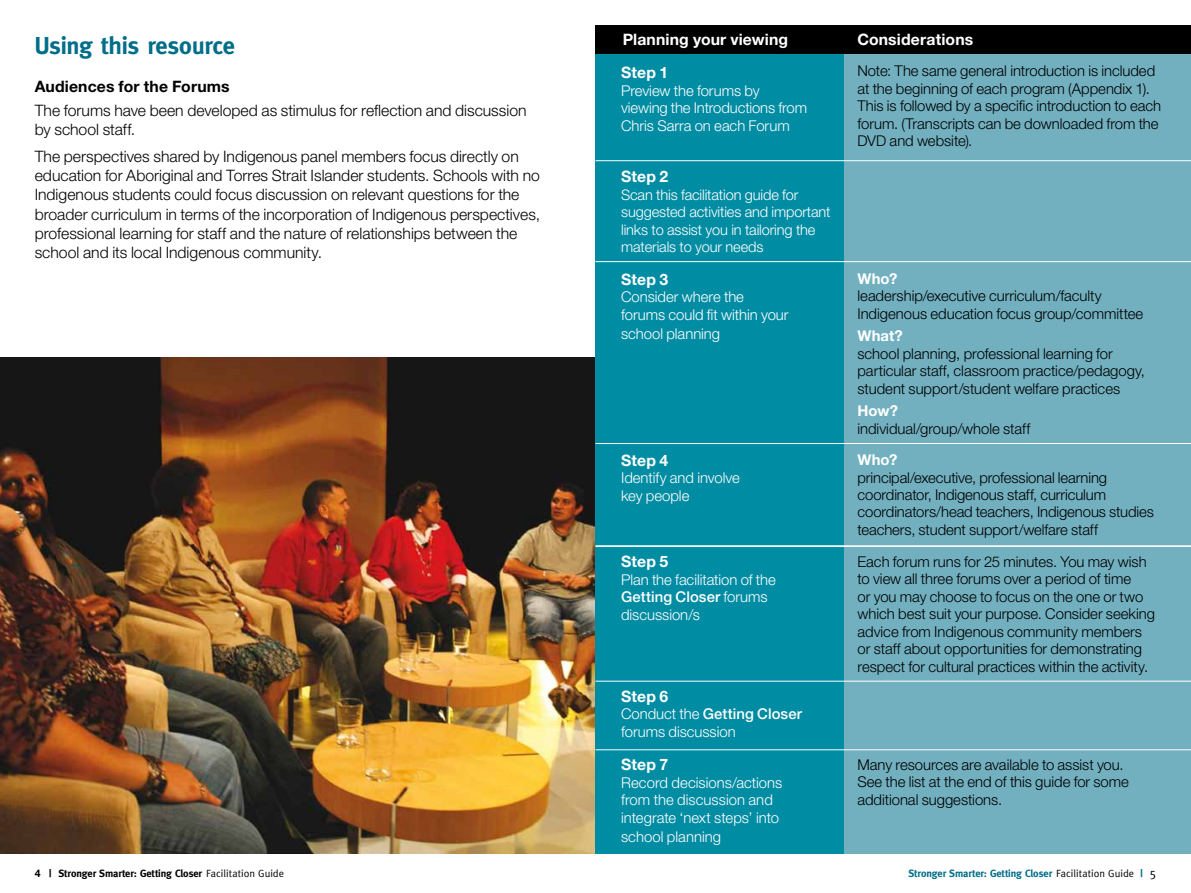
<style>
.page{position:relative;width:1191px;height:893px;background:#fff}
.page>*{position:absolute;margin:0;border:0;box-sizing:border-box;transform-origin:0 0}
.t1{font:700 24.5px "Meta";letter-spacing:-.01em;color:#006e89}
.t2{font:300 15.75px/19.2px "Helvetica Neue";color:#000}
.t3{font:700 15.75px "Helvetica Neue";letter-spacing:.01em;color:#fff}
.t4{font:700 15.75px "Helvetica Neue";letter-spacing:.01em;color:#000}
.t5{font:300 14.88px/17.5px "Helvetica Neue";letter-spacing:-.005em;color:#000}
.t6{font:300 14.88px/17.5px "Helvetica Neue";color:#fff}
.t7{font:700 14.88px "Helvetica Neue";letter-spacing:.005em;color:#fff}
.t8{font:300 14.7px/17.5px "Helvetica Neue";letter-spacing:-.01em;color:#fff}
.t9{font:700 10.5px "Meta";letter-spacing:-.01em;color:#000}
.t10{font:700 10.5px "Meta";letter-spacing:-.01em;color:#006e89}
.s1{font-weight:500}
.s2{font-family:"Helvetica Neue"}
.s3{font-weight:400}
.s4{font-weight:400;color:#000}
.s5{font-weight:400;font-size:12.25px;color:#000}
</style>
<div class="page">
<div style="left:821px;top:30px;width:370px;height:823px;background:#72b0c0"></div>
<img style="left:0;top:357px;width:595px;height:496px">
<div style="left:595px;top:30px;width:248px;height:823px;background:#008ca3"></div>
<hr style="left:595px;top:160px;width:596px;height:1px;background:#fff">
<hr style="left:595px;top:261px;width:596px;height:1px;background:#fff">
<hr style="left:595px;top:681px;width:596px;height:1px;background:#fff">
<hr style="left:595px;top:749px;width:596px;height:1px;background:#fff">
<hr style="left:595px;top:443px;width:596px;height:1px;background:#fff">
<hr style="left:595px;top:545px;width:596px;height:2px;background:#fff">
<div style="left:595px;top:25px;width:596px;height:29px;background:#000"></div>
<h1 class="t1" style="left:35px;top:31px;width:202px">Using this resource</h1>
<p class="t4" style="left:35px;top:76px;width:196px">Audiences for the Forums</p>
<p class="t2" style="left:35px;top:100px;width:493px">The forums have been developed as stimulus for reflection and discussion by school staff.</p>
<p class="t2" style="left:35px;top:146px;width:507px">The perspectives shared by Indigenous panel members focus directly on education for Aboriginal and Torres Strait Islander students. Schools with no Indigenous students could focus discussion on relevant questions for the broader curriculum in terms of the incorporation of Indigenous perspectives, professional learning for staff and the nature of relationships between the school and its local Indigenous community.</p>
<p class="t3" style="left:623px;top:30px;width:167px">Planning your viewing</p>
<p class="t3" style="left:857px;top:30px;width:117px">Considerations</p>
<p class="t3" style="left:621px;top:63px;width:49px">Step 1</p>
<p class="t6" style="left:621px;top:81px;width:188px">Preview the forums by viewing the Introductions from<br>Chris Sarra on each Forum</p>
<p class="t3" style="left:621px;top:167px;width:49px">Step 2</p>
<p class="t8" style="left:621px;top:185px;width:211px">Scan this facilitation guide for suggested activities and important links to assist you in tailoring the materials to your needs</p>
<p class="t3" style="left:621px;top:269px;width:49px">Step 3</p>
<p class="t6" style="left:621px;top:288px;width:169px">Consider where the forums could fit within your</p>
<p class="t6" style="left:621px;top:325px;width:101px">school planning</p>
<p class="t3" style="left:621px;top:450px;width:49px">Step 4</p>
<p class="t6" style="left:621px;top:469px;width:120px">Identify and involve key people</p>
<p class="t3" style="left:621px;top:552px;width:49px">Step 5</p>
<p class="t6" style="left:621px;top:571px;width:156px">Plan the facilitation of the<br><span class="s1">Getting Closer</span> forums discussion/s</p>
<p class="t3" style="left:621px;top:686px;width:49px">Step 6</p>
<p class="t6" style="left:621px;top:705px;width:182px">Conduct the <span class="s1">Getting Closer </span>forums discussion</p>
<p class="t3" style="left:621px;top:755px;width:49px">Step 7</p>
<p class="t6" style="left:621px;top:773px;width:163px">Record decisions/actions from the discussion and integrate ‘next steps’ into</p>
<p class="t6" style="left:621px;top:828px;width:102px">school planning</p>
<p class="t5" style="left:857px;top:62px;width:305px">Note: The same general introduction is included at the beginning of each program (Appendix 1).<br>This is followed by a specific introduction to each forum. (Transcripts can be downloaded from the DVD and website).</p>
<p class="t7" style="left:857px;top:269px;width:41px">Who?</p>
<p class="t5" style="left:857px;top:287px;width:287px">leadership/executive curriculum/faculty<br>Indigenous education focus group/committee</p>
<p class="t7" style="left:857px;top:327px;width:47px">What?</p>
<p class="t5" style="left:857px;top:344px;width:289px">school planning, professional learning for particular staff, classroom practice/pedagogy, student support/student welfare practices</p>
<p class="t7" style="left:857px;top:402px;width:42px">How?</p>
<p class="t5" style="left:857px;top:419px;width:174px">individual/group/whole staff</p>
<p class="t7" style="left:857px;top:450px;width:41px">Who?</p>
<p class="t5" style="left:857px;top:468px;width:298px">principal/executive, professional learning coordinator, Indigenous staff, curriculum coordinators/head teachers, Indigenous studies teachers, student support/welfare staff</p>
<p class="t5" style="left:857px;top:552px;width:299px">Each forum runs for 25 minutes. You may wish to view all three forums over a period of time<br>or you may choose to focus on the one or two which best suit your purpose. Consider seeking advice from Indigenous community members or staff about opportunities for demonstrating respect for cultural practices within the activity.</p>
<p class="t5" style="left:857px;top:755px;width:273px">Many resources are available to assist you.<br>See the list at the end of this guide for some additional suggestions.</p>
<p class="t9" style="left:35px;top:867px;width:251px"><span class="s2">4</span> | Stronger Smarter: Getting Closer <span class="s3">Facilitation Guide</span></p>
<p class="t10" style="left:908px;top:867px;width:249px">Stronger Smarter: Getting Closer <span class="s4">Facilitation Guide</span> | <span class="s5">5</span></p>
</div>
